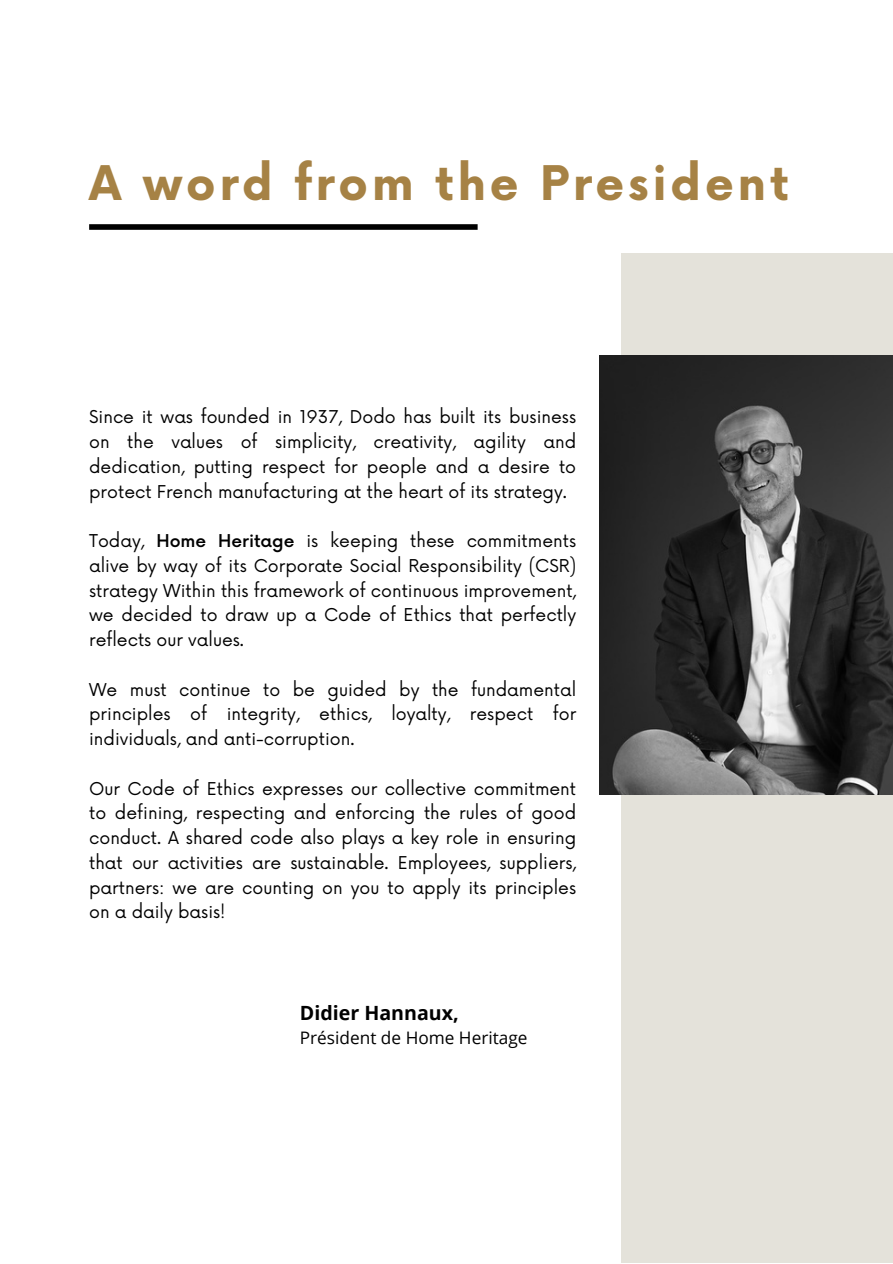
<style>
.page{position:relative;width:893px;height:1264px;background:#fff}
.page>*{position:absolute;margin:0;border:0;box-sizing:border-box;transform-origin:0 0}
.t1{font:700 46.5px "Now";letter-spacing:.08em;color:#a68245}
.t2{font:700 19.65px "Open Sans";color:#000}
.t3{font:17.25px/24.8px "Now";color:#000;text-align:justify}
.t4{font:17.25px "Open Sans";color:#000}
.s1{font-weight:500}
</style>
<div class="page">
<div style="left:621px;top:253px;width:271px;height:1009px;background:#e4e2da"></div>
<div style="left:89px;top:224px;width:388px;height:6px;background:#000"></div>
<img style="left:599px;top:355px;width:293px;height:439px">
<p class="t1" style="left:89px;top:158px;width:701px">A word from the President</p>
<p class="t3" style="left:89px;top:406px;width:488px">Since it was founded in 1937, Dodo has built its business on the values of simplicity, creativity, agility and dedication, putting respect for people and a desire to protect French manufacturing at the heart of its strategy.</p>
<p class="t3" style="left:89px;top:529px;width:488px">Today, <span class="s1">Home Heritage</span> is keeping these commitments alive by way of its Corporate Social Responsibility (CSR) strategy Within this framework of continuous improvement, we decided to draw up a Code of Ethics that perfectly reflects our values.</p>
<p class="t3" style="left:89px;top:678px;width:488px">We must continue to be guided by the fundamental principles of integrity, ethics, loyalty, respect for individuals, and anti-corruption.</p>
<p class="t3" style="left:89px;top:776px;width:488px">Our Code of Ethics expresses our collective commitment to defining, respecting and enforcing the rules of good conduct. A shared code also plays a key role in ensuring that our activities are sustainable. Employees, suppliers, partners: we are counting on you to apply its principles on a daily basis!</p>
<p class="t2" style="left:300px;top:999px;width:160px">Didier Hannaux,</p>
<p class="t4" style="left:300px;top:1025px;width:229px">Président de Home Heritage</p>
</div>
